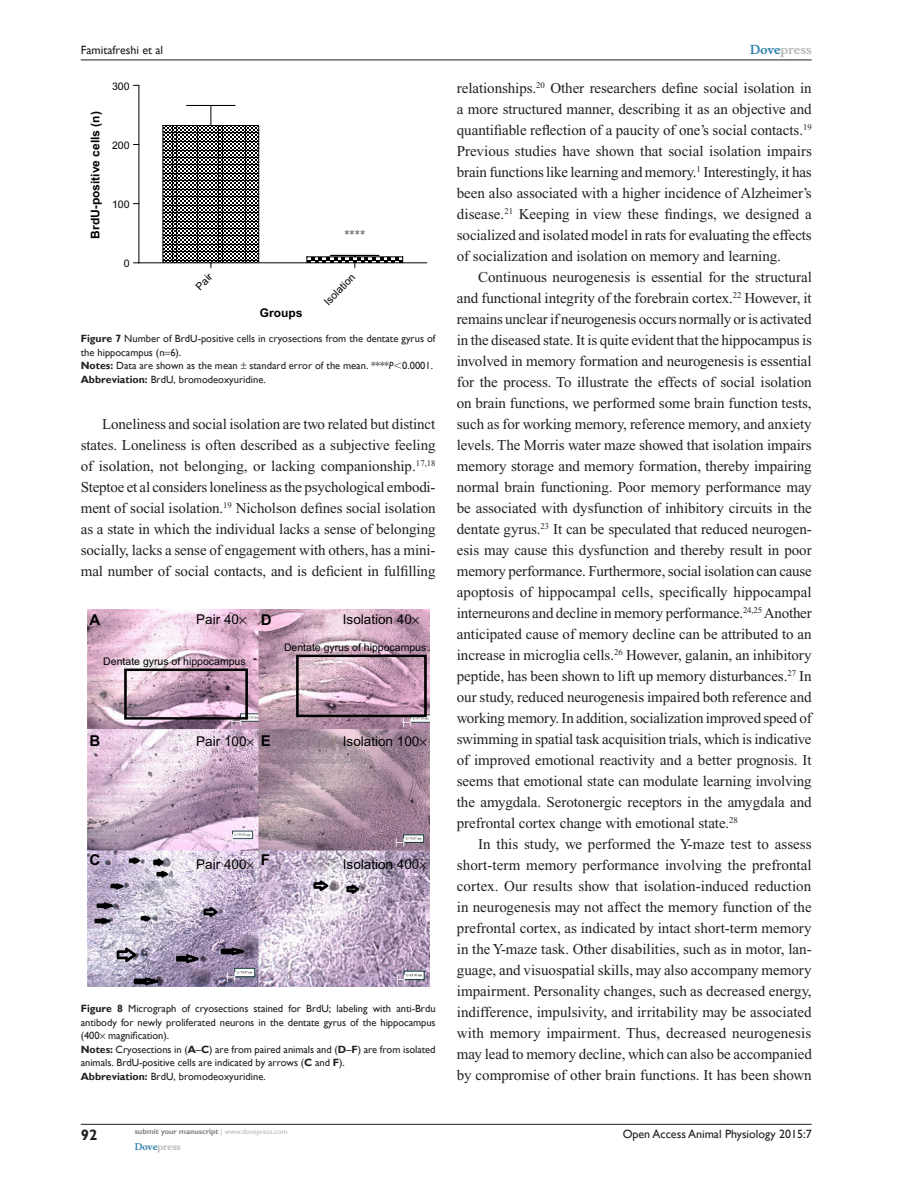
<style>
.page{position:relative;width:918px;height:1188px;background:#fff}
.page>*{position:absolute;margin:0;border:0;box-sizing:border-box;transform-origin:0 0}
.Tx{font:15px/21px "Times New Roman";letter-spacing:-.005em;color:#231f20;text-align:justify}
.t1{font:700 15px "Arial";color:#000}
.t2{font:700 15px "Gill Sans";color:#231f20}
.t3{font:13.5px "Arial";color:#000}
.t4{font:12px "Gill Sans";color:#231f20}
.t5{font:700 12px "Arial";color:#000}
.t6{font:700 12px "Musee";color:#b8b9bc}
.FC{font:10.5px/13.5px "Gill Sans";letter-spacing:-.005em;color:#231f20}
.t7{font:10.5px "Arial";color:#000}
.TSNRI{font:10.5px "Gill Sans";color:#231f20}
.t8{font:10.5px "Symbol";color:#000}
.t9{font:700 9px "Musee";color:#b8b9bc}
.t10{font:700 7.5px "Gill Sans";color:#808285}
.s1{font-weight:700}
.s2{font-style:italic}
.s3{font-family:"Mathematical Pi One"}
.s4{font-weight:400;color:#b8b9bc}
.s5{color:#3485ae}
</style>
<div class="page">
<hr style="left:81px;top:1124px;width:731px;height:1px;background:#231f20">
<hr style="left:81px;top:60px;width:731px;height:1px;background:#231f20">
<hr style="left:139px;top:262px;width:288px;height:1px;background:#000">
<svg style="left:163px;top:105px;width:96px;height:163px"></svg>
<svg style="left:306px;top:255px;width:97px;height:13px"></svg>
<hr style="left:139px;top:85px;width:1px;height:178px;background:#000">
<img style="left:87px;top:610px;width:342px;height:377px">
<svg style="left:239px;top:617px;width:7px;height:7px"></svg>
<svg style="left:412px;top:617px;width:7px;height:7px"></svg>
<svg style="left:420px;top:739px;width:7px;height:7px"></svg>
<svg style="left:420px;top:862px;width:7px;height:6px"></svg>
<svg style="left:247px;top:739px;width:7px;height:7px"></svg>
<svg style="left:247px;top:862px;width:7px;height:6px"></svg>
<p class="t4" style="left:81px;top:43px;width:84px">Famitafreshi et al</p>
<p class="t5" style="left:88px;top:239px;width:129px;rotate:-90deg">BrdU-positive cells (n)</p>
<p class="t7" style="left:112px;top:80px;width:19px">300</p>
<p class="t7" style="left:112px;top:139px;width:19px">200</p>
<p class="t7" style="left:112px;top:198px;width:19px">100</p>
<p class="t7" style="left:124px;top:258px;width:7px">0</p>
<p class="t8" style="left:344px;top:226px;width:22px">∗∗∗∗</p>
<p class="t7" style="left:193px;top:284px;width:20px;rotate:-45deg">Pair</p>
<p class="t7" style="left:322px;top:299px;width:41px;rotate:-45deg">Isolation</p>
<p class="t5" style="left:260px;top:306px;width:44px">Groups</p>
<p class="FC" style="left:81px;top:332px;width:356px"><span class="s1">Figure 7</span> Number of BrdU-positive cells in cryosections from the dentate gyrus of the hippocampus (n 6).</p>
<p class="FC" style="left:81px;top:359px;width:354px"><span class="s1">Notes:</span> Data are shown as the mean standard error of the mean. ****<span class="s2">P</span><span class="s3">,</span>0.0001.</p>
<p class="TSNRI" style="left:81px;top:373px;width:187px"><span class="s1">Abbreviation:</span> BrdU, bromodeoxyuridine.</p>
<p class="Tx" style="left:81px;top:413px;width:356px;text-indent:21px">Loneliness and social isolation are two related but distinct states. Loneliness is often described as a subjective feeling of isolation, not belonging, or lacking companionship.<sup>17,18<br></sup>Steptoe et al considers loneliness as the psychological embodi&shy;ment of social isolation.<sup>19</sup> Nicholson defines social isolation as a state in which the individual lacks a sense of belonging socially, lacks a sense of engagement with others, has a mini&shy;mal number of social contacts, and is deficient in fulfilling</p>
<p class="t1" style="left:89px;top:611px;width:12px">A</p>
<p class="t1" style="left:261px;top:611px;width:12px">D</p>
<p class="t3" style="left:196px;top:612px;width:44px">Pair 40</p>
<p class="t3" style="left:343px;top:612px;width:71px">Isolation 40</p>
<p class="t7" style="left:284px;top:641px;width:144px">Dentate gyrus of hippocampus</p>
<p class="t7" style="left:103px;top:655px;width:144px">Dentate gyrus of hippocampus</p>
<p class="t1" style="left:89px;top:732px;width:12px">B</p>
<p class="t3" style="left:196px;top:733px;width:52px">Pair 100</p>
<p class="t1" style="left:261px;top:732px;width:12px">E</p>
<p class="t3" style="left:343px;top:733px;width:78px">Isolation 100</p>
<p class="t1" style="left:89px;top:851px;width:12px">C</p>
<p class="t3" style="left:196px;top:856px;width:52px">Pair 400</p>
<p class="t1" style="left:261px;top:851px;width:11px">F</p>
<p class="t3" style="left:343px;top:856px;width:78px">Isolation 400</p>
<p class="FC" style="left:81px;top:1002px;width:356px;text-align:justify"><span class="s1">Figure 8</span> Micrograph of cryosections stained for BrdU; labeling with anti-Brdu antibody for newly proliferated neurons in the dentate gyrus of the hippocampus (400 magnification).</p>
<p class="FC" style="left:81px;top:1042px;width:356px"><span class="s1">Notes:</span> Cryosections in (<span class="s1">A</span>–<span class="s1">C</span>) are from paired animals and (<span class="s1">D</span>–<span class="s1">F</span>) are from isolated animals. BrdU-positive cells are indicated by arrows (<span class="s1">C</span> and <span class="s1">F</span>).</p>
<p class="TSNRI" style="left:81px;top:1070px;width:187px"><span class="s1">Abbreviation:</span> BrdU, bromodeoxyuridine.</p>
<p class="t2" style="left:81px;top:1126px;width:18px">92</p>
<p class="t10" style="left:135px;top:1127px;width:154px">submit your manuscript <span class="s4">| www.dovepress.com</span></p>
<p class="t9" style="left:135px;top:1141px;width:48px"><span class="s5">Dove</span>press</p>
<p class="t6" style="left:750px;top:43px;width:63px"><span class="s5">Dove</span>press</p>
<p class="Tx" style="left:457px;top:77px;width:357px">relationships.<sup>20</sup> Other researchers define social isolation in a more structured manner, describing it as an objective and quantifiable reflection of a paucity of one’s social contacts.<sup>19<br></sup>Previous studies have shown that social isolation impairs brain functions like learning and memory.<sup>1</sup> Interestingly, it has been also associated with a higher incidence of Alzheimer’s disease.<sup>21</sup> Keeping in view these findings, we designed a socialized and isolated model in rats for evaluating the effects of socialization and isolation on memory and learning.</p>
<p class="Tx" style="left:457px;top:266px;width:357px;text-indent:21px">Continuous neurogenesis is essential for the structural and functional integrity of the forebrain cortex.<sup>22</sup> However, it remains unclear if neurogenesis occurs normally or is activated in the diseased state. It is quite evident that the hippocampus is involved in memory formation and neurogenesis is essential for the process. To illustrate the effects of social isolation on brain functions, we performed some brain function tests, such as for working memory, reference memory, and anxiety levels. The Morris water maze showed that isolation impairs memory storage and memory formation, thereby impairing normal brain functioning. Poor memory performance may be associated with dysfunction of inhibitory circuits in the dentate gyrus.<sup>23</sup> It can be speculated that reduced neurogen&shy;esis may cause this dysfunction and thereby result in poor memory performance. Furthermore, social isolation can cause apoptosis of hippocampal cells, specifically hippocampal interneurons and decline in memory performance.<sup>24,25</sup> Another anticipated cause of memory decline can be attributed to an increase in microglia cells.<sup>26</sup> However, galanin, an inhibitory peptide, has been shown to lift up memory disturbances.<sup>27</sup> In our study, reduced neurogenesis impaired both reference and working memory. In addition, socialization improved speed of swimming in spatial task acquisition trials, which is indicative of improved emotional reactivity and a better prognosis. It seems that emotional state can modulate learning involving the amygdala. Serotonergic receptors in the amygdala and prefrontal cortex change with emotional state.<sup>28</sup></p>
<p class="Tx" style="left:457px;top:833px;width:357px;text-indent:21px">In this study, we performed the Y-maze test to assess short-term memory performance involving the prefrontal cortex. Our results show that isolation-induced reduction in neurogenesis may not affect the memory function of the prefrontal cortex, as indicated by intact short-term memory in the Y-maze task. Other disabilities, such as in motor, lan&shy;guage, and visuospatial skills, may also accompany memory impairment. Personality changes, such as decreased energy, indifference, impulsivity, and irritability may be associated with memory impairment. Thus, decreased neurogenesis may lead to memory decline, which can also be accompanied by compromise of other brain functions. It has been shown</p>
<p class="t4" style="left:623px;top:1127px;width:191px">Open Access Animal Physiology 2015:7</p>
</div>
